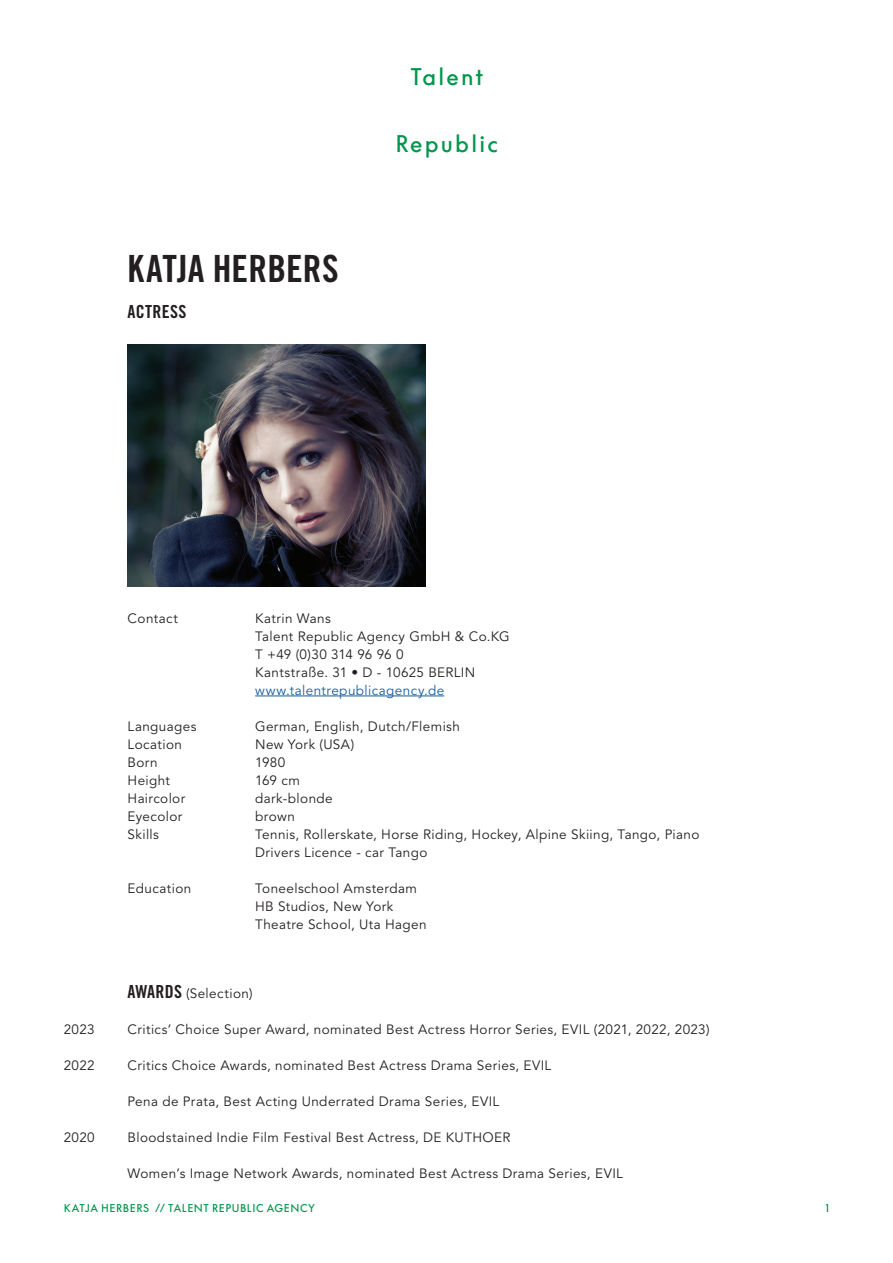
<style>
.page{position:relative;width:893px;height:1263px;background:#fff}
.page>*{position:absolute;margin:0;border:0;box-sizing:border-box;transform-origin:0 0}
.t1{font:37.5px "Trade Gothic LT Std Bd Cn 20";letter-spacing:.005em;color:#231f20}
.t2{font:22.5px "Supreme LLTT";letter-spacing:.1em;color:#00964c}
.t3{font:18px "Trade Gothic LT Std Bd Cn 20";letter-spacing:.02em;color:#231f20}
.t4{font:13.5px/18px "Avenir LT Std";letter-spacing:.03em;color:#231f20}
.t5{font:13.5px "Avenir LT Std";letter-spacing:.035em;color:#175d9e}
.t6{font:10.5px "Supreme LL";letter-spacing:.055em;color:#00964c}
.s1{font-family:"Trade Gothic LT Std Bd Cn 20";font-size:18px}
</style>
<div class="page">
<hr style="left:255px;top:696px;width:189px;height:1px;background:#175d9e">
<img style="left:128px;top:344px;width:297px;height:243px">
<h2 class="t2" style="left:410px;top:64px;width:74px">Talent</h2>
<h1 class="t1" style="left:128px;top:246px;width:213px">KATJA HERBERS</h1>
<h3 class="t3" style="left:128px;top:301px;width:60px">ACTRESS</h3>
<h2 class="t2" style="left:395px;top:131px;width:104px">Republic</h2>
<p class="t4" style="left:64px;top:1021px;width:32px">2023</p>
<p class="t4" style="left:64px;top:1057px;width:33px">2022</p>
<p class="t4" style="left:64px;top:1129px;width:32px">2020</p>
<p class="t4" style="left:128px;top:609px;width:52px">Contact</p>
<p class="t4" style="left:128px;top:717px;width:71px">Languages<br>Location<br>Born<br>Height<br>Haircolor<br>Eyecolor<br>Skills</p>
<p class="t4" style="left:128px;top:879px;width:65px">Education</p>
<p class="t4" style="left:255px;top:609px;width:256px">Katrin Wans<br>Talent Republic Agency GmbH &amp; Co.KG<br>T +49 (0)30 314 96 96 0<br>Kantstraße. 31 • D - 10625 BERLIN</p>
<p class="t5" style="left:255px;top:682px;width:191px">www.talentrepublicagency.de</p>
<p class="t4" style="left:255px;top:717px;width:446px">German, English, Dutch/Flemish<br>New York (USA)<br>1980<br>169 cm<br>dark-blonde<br>brown<br>Tennis, Rollerskate, Horse Riding, Hockey, Alpine Skiing, Tango, Piano<br>Drivers Licence - car Tango</p>
<p class="t4" style="left:255px;top:879px;width:173px">Toneelschool Amsterdam<br>HB Studios, New York<br>Theatre School, Uta Hagen</p>
<p class="t4" style="left:128px;top:985px;width:127px"><span class="s1">AWARDS</span> (Selection)</p>
<p class="t4" style="left:128px;top:1021px;width:583px">Critics’ Choice Super Award, nominated Best Actress Horror Series, EVIL (2021, 2022, 2023)</p>
<p class="t4" style="left:128px;top:1057px;width:425px">Critics Choice Awards, nominated Best Actress Drama Series, EVIL</p>
<p class="t4" style="left:128px;top:1093px;width:373px">Pena de Prata, Best Acting Underrated Drama Series, EVIL</p>
<p class="t4" style="left:128px;top:1129px;width:384px">Bloodstained Indie Film Festival Best Actress, DE KUTHOER</p>
<p class="t4" style="left:128px;top:1165px;width:497px">Women’s Image Network Awards, nominated Best Actress Drama Series, EVIL</p>
<p class="t6" style="left:64px;top:1202px;width:253px">KATJA HERBERS // TALENT REPUBLIC AGENCY</p>
<p class="t6" style="left:825px;top:1202px;width:5px">1</p>
</div>
